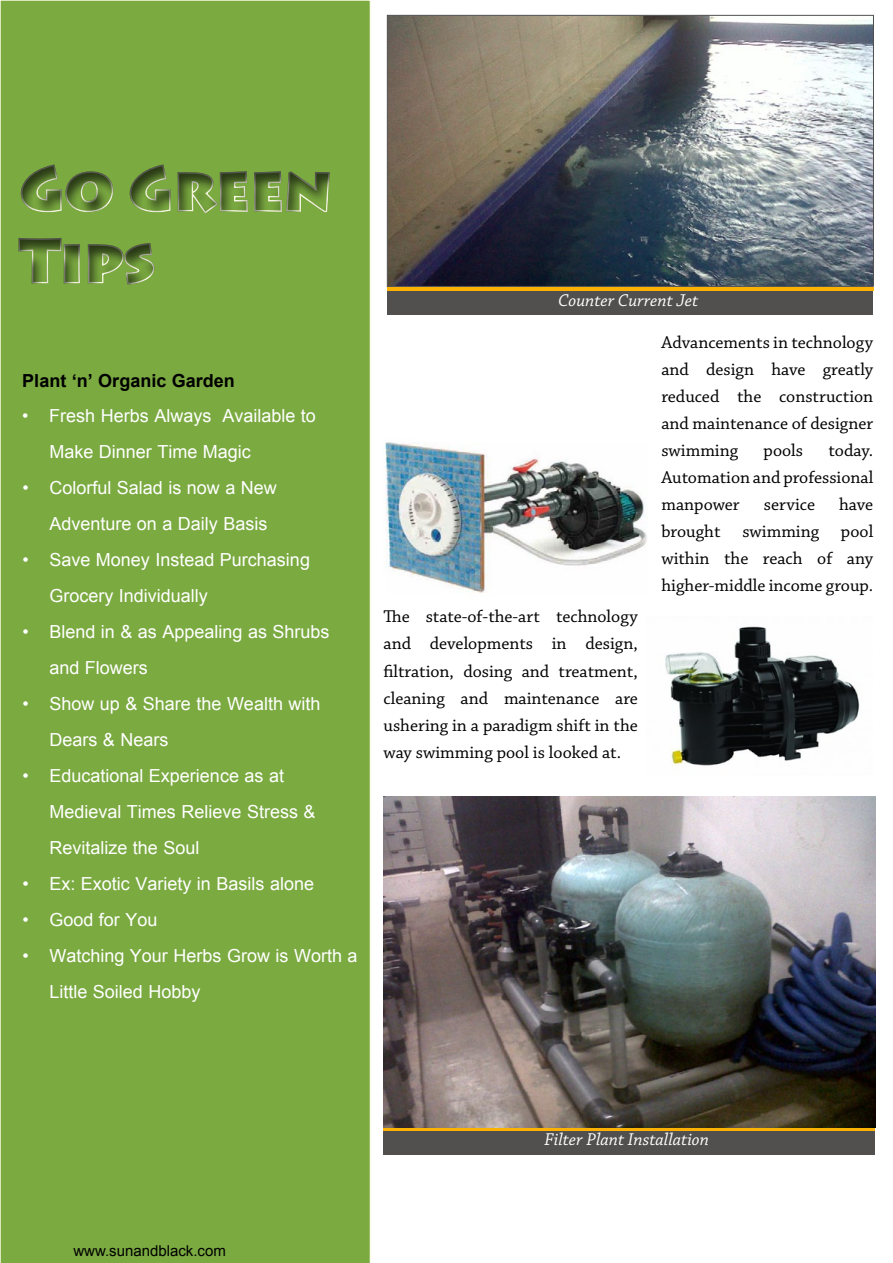
<style>
.page{position:relative;width:893px;height:1263px;background:#fff}
.page>*{position:absolute;margin:0;border:0;box-sizing:border-box;transform-origin:0 0}
.t1{font:900 60px/72px "Lithos Pro";color:#7baa41}
.t2{font:18px/27px "Chaparral Pro";color:#000;text-align:justify}
.t3{font:18px/36px "Arial";color:#fff}
.t4{font:italic 18px "Chaparral Pro";color:#fff}
.t5{font:700 18px "Arial";color:#000}
.t6{font:15px "Arial";color:#000}
</style>
<div class="page">
<div style="left:383px;top:1127px;width:492px;height:27px;background:#51504f"></div>
<svg style="left:383px;top:1127px;width:492px;height:4px;fill:#fcb103"></svg>
<div style="left:0;top:0;width:371px;height:1263px;background:#7baa41"></div>
<div style="left:387px;top:287px;width:486px;height:27px;background:#51504f"></div>
<hr style="left:387px;top:287px;width:487px;height:4px;background:#fcb103">
<div style="left:3px;top:144px;width:424px;height:163px;background:#000;opacity:.67"></div>
<img style="left:387px;top:15px;width:487px;height:272px">
<img style="left:383px;top:442px;width:264px;height:151px">
<img style="left:665px;top:626px;width:195px;height:140px">
<img style="left:383px;top:797px;width:492px;height:330px">
<h1 class="t1" style="left:20px;top:154px;width:313px">Go Green<br>Tips</h1>
<p class="t5" style="left:22px;top:369px;width:214px">Plant ‘n’ Organic Garden</p>
<p class="t3" style="left:49px;top:397px;width:268px;text-indent:-27px">• Fresh Herbs Always Available to<br>Make Dinner Time Magic</p>
<p class="t3" style="left:49px;top:469px;width:229px;text-indent:-27px">• Colorful Salad is now a New<br>Adventure on a Daily Basis</p>
<p class="t3" style="left:49px;top:541px;width:262px;text-indent:-27px">• Save Money Instead Purchasing<br>Grocery Individually</p>
<p class="t3" style="left:49px;top:613px;width:282px;text-indent:-27px">• Blend in &amp; as Appealing as Shrubs and Flowers</p>
<p class="t3" style="left:49px;top:685px;width:273px;text-indent:-27px">• Show up &amp; Share the Wealth with<br>Dears &amp; Nears</p>
<p class="t3" style="left:49px;top:757px;width:268px;text-indent:-27px">• Educational Experience as at<br>Medieval Times Relieve Stress &amp;<br>Revitalize the Soul</p>
<p class="t3" style="left:22px;top:865px;width:293px">• Ex: Exotic Variety in Basils alone</p>
<p class="t3" style="left:22px;top:901px;width:137px">• Good for You</p>
<p class="t3" style="left:49px;top:937px;width:310px;text-indent:-27px">• Watching Your Herbs Grow is Worth a<br>Little Soiled Hobby</p>
<p class="t4" style="left:558px;top:291px;width:142px">Counter Current Jet</p>
<p class="t2" style="left:383px;top:604px;width:256px">The state-of-the-art technology and developments in design, filtration, dosing and treatment, cleaning and maintenance are ushering in a paradigm shift in the way swimming pool is looked at.</p>
<p class="t2" style="left:661px;top:329px;width:213px">Advancements in technology and design have greatly reduced the construction and maintenance of designer swimming</p>
<p class="t2" style="left:661px;top:437px;width:213px;text-indent:167px">today.<br>Automation and professional manpower</p>
<p class="t2" style="left:764px;top:437px;width:41px">pools</p>
<p class="t2" style="left:661px;top:491px;width:213px;text-indent:178px">have brought swimming pool within the reach of any higher-middle income group.</p>
<p class="t2" style="left:764px;top:491px;width:53px">service</p>
<p class="t6" style="left:73px;top:1241px;width:154px">www.sunandblack.com</p>
<p class="t4" style="left:544px;top:1130px;width:166px">Filter Plant Installation</p>
</div>
